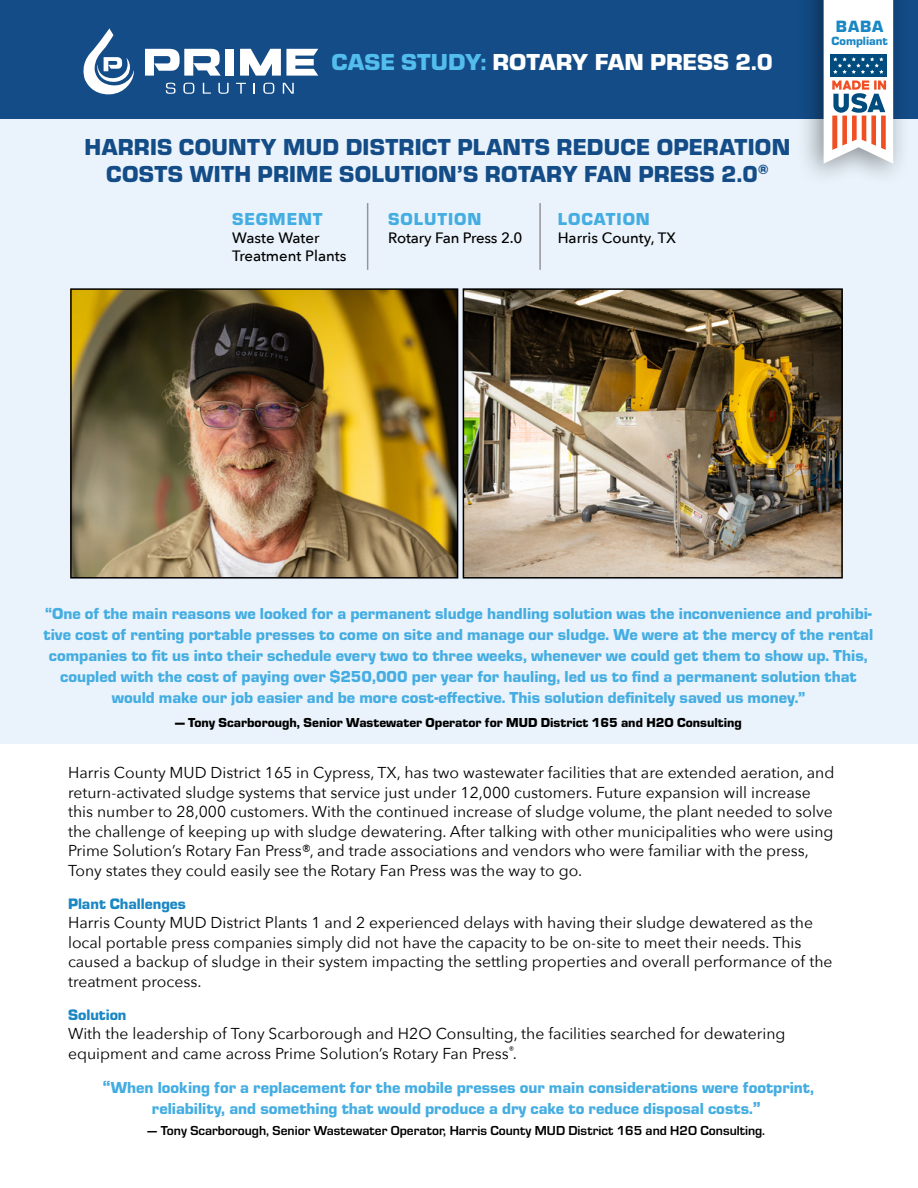
<style>
.page{position:relative;width:918px;height:1188px;background:#fff}
.page>*{position:absolute;margin:0;border:0;box-sizing:border-box;transform-origin:0 0}
.t1{font:900 24px/27px "Eurostile";letter-spacing:.01em;color:#134c87;text-align:center}
.t2{font:900 24px "Eurostile";color:#fff;scale:1.04 1}
.t3{font:900 18px "Eurostile";letter-spacing:.05em;color:#44ade2}
.t4{font:900 16.95px "Eurostile";color:#1a87c4}
.t5{font:900 16.5px/21px "Eurostile";color:#44ade2;text-align:center}
.t6{font:15.75px/19.5px "Avenir Next";color:#000}
.t7{font:900 15.75px "Eurostile";color:#1a87c4}
.t8{font:500 15px "Avenir Next";color:#000}
.t9{font:700 13.5px "Eurostile";color:#000}
.t10{font:900 13.5px "Eurostile";color:#000}
.t11{font:900 12.3px "Eurostile";color:#1a87c4}
.s1{color:#53beed}
.s2{font-size:18px}
</style>
<div class="page">
<div style="left:0;top:0;width:918px;height:120px;background:#134c87"></div>
<div style="left:0;top:120px;width:918px;height:624px;background:#eaf3fb"></div>
<svg style="left:166px;top:83px;width:10px;height:11px"></svg>
<svg style="left:183px;top:83px;width:11px;height:11px"></svg>
<svg style="left:203px;top:83px;width:8px;height:11px"></svg>
<svg style="left:218px;top:83px;width:11px;height:11px"></svg>
<svg style="left:236px;top:83px;width:10px;height:11px"></svg>
<svg style="left:263px;top:83px;width:11px;height:11px"></svg>
<svg style="left:283px;top:83px;width:11px;height:11px"></svg>
<div style="left:225px;top:49px;width:9px;height:27px;background:#fff"></div>
<svg style="left:145px;top:49px;width:76px;height:27px"></svg>
<svg style="left:240px;top:49px;width:78px;height:27px"></svg>
<svg style="left:83px;top:28px;width:51px;height:67px"></svg>
<div style="left:796px;top:0;width:115px;height:188px;background:#000;opacity:.41"></div>
<svg style="left:824px;top:0;width:69px;height:164px;background:#d2ced2"></svg>
<hr style="left:367px;top:203px;width:1px;height:67px;background:#939598">
<hr style="left:539px;top:203px;width:2px;height:67px;background:#939598">
<img style="left:73px;top:291px;width:382px;height:285px">
<div style="left:70px;top:288px;width:388px;height:291px;border:2px solid #000"></div>
<img style="left:466px;top:291px;width:374px;height:285px">
<div style="left:463px;top:288px;width:380px;height:291px;border:2px solid #000"></div>
<h1 class="t2" style="left:332px;top:45px;width:426px"><span class="s1">CASE STUDY:</span> ROTARY FAN PRESS 2.0</h1>
<h1 class="t1" style="left:85px;top:132px;width:707px">HARRIS COUNTY MUD DISTRICT PLANTS REDUCE OPERATION<br>COSTS WITH PRIME SOLUTION’S ROTARY FAN PRESS 2.0<sup>®</sup></h1>
<p class="t3" style="left:232px;top:206px;width:92px">SEGMENT</p>
<p class="t3" style="left:388px;top:206px;width:95px">SOLUTION</p>
<p class="t3" style="left:558px;top:206px;width:94px">LOCATION</p>
<p class="t8" style="left:232px;top:225px;width:89px">Waste Water</p>
<p class="t8" style="left:388px;top:225px;width:136px">Rotary Fan Press 2.0</p>
<p class="t8" style="left:558px;top:225px;width:120px">Harris County, TX</p>
<p class="t8" style="left:232px;top:243px;width:116px">Treatment Plants</p>
<p class="t4" style="left:836px;top:14px;width:49px">BABA</p>
<p class="t11" style="left:832px;top:32px;width:58px">Compliant</p>
<p class="t5" style="left:44px;top:601px;width:831px">“One of the main reasons we looked for a permanent sludge handling solution was the inconvenience and prohibi&shy;tive cost of renting portable presses to come on site and manage our sludge. We were at the mercy of the rental companies to fit us into their schedule every two to three weeks, whenever we could get them to show up. This, coupled with the cost of paying over $250,000 per year for hauling, led us to find a permanent solution that would make our job easier and be more cost-effective. This solution definitely saved us money.”</p>
<p class="t10" style="left:175px;top:713px;width:568px">— Tony Scarborough, Senior Wastewater Operator for MUD District 165 and H2O Consulting</p>
<p class="t6" style="left:68px;top:762px;width:768px">Harris County MUD District 165 in Cypress, TX, has two wastewater facilities that are extended aeration, and return-activated sludge systems that service just under 12,000 customers. Future expansion will increase this number to 28,000 customers. With the continued increase of sludge volume, the plant needed to solve the challenge of keeping up with sludge dewatering. After talking with other municipalities who were using Prime Solution’s Rotary Fan Press®, and trade associations and vendors who were familiar with the press, Tony states they could easily see the Rotary Fan Press was the way to go.</p>
<p class="t7" style="left:68px;top:892px;width:120px">Plant Challenges</p>
<p class="t6" style="left:68px;top:912px;width:766px">Harris County MUD District Plants 1 and 2 experienced delays with having their sludge dewatered as the local portable press companies simply did not have the capacity to be on-site to meet their needs. This caused a backup of sludge in their system impacting the settling properties and overall performance of the treatment process.</p>
<p class="t7" style="left:68px;top:1003px;width:60px">Solution</p>
<p class="t6" style="left:68px;top:1023px;width:719px">With the leadership of Tony Scarborough and H2O Consulting, the facilities searched for dewatering equipment and came across Prime Solution’s Rotary Fan Press<sup>®</sup>.</p>
<p class="t5" style="left:103px;top:1076px;width:713px"><span class="s2">“</span>When looking for a replacement for the mobile presses our main considerations were footprint, reliability, and something that would produce a dry cake to reduce disposal costs.<span class="s2">”</span></p>
<p class="t9" style="left:147px;top:1121px;width:619px">— Tony Scarborough, Senior Wastewater Operator, Harris County MUD District 165 and H2O Consulting.</p>
</div>
